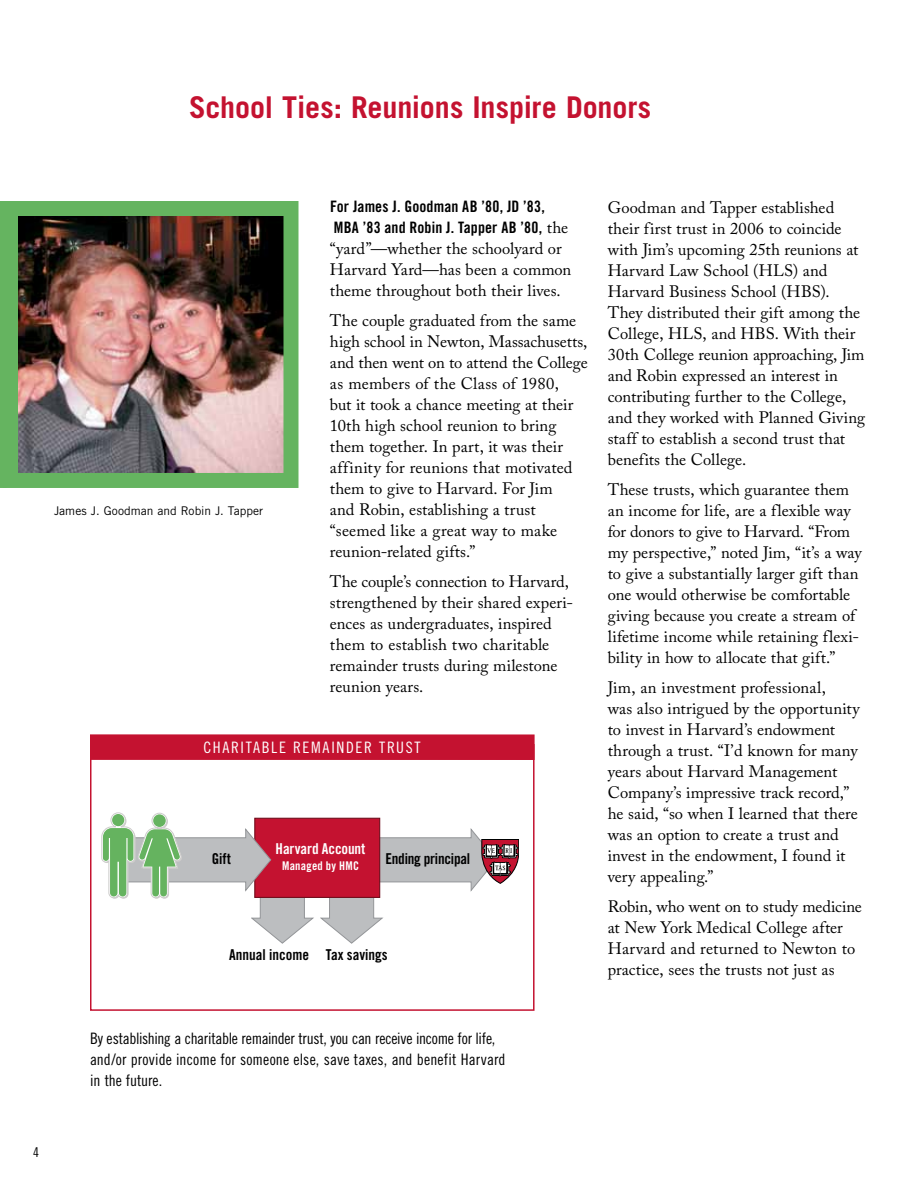
<style>
.page{position:relative;width:918px;height:1188px;background:#fff}
.page>*{position:absolute;margin:0;border:0;box-sizing:border-box;transform-origin:0 0}
.t1{font:700 30px "Trade Gothic LT Std";letter-spacing:-.005em;color:#c41230}
.t2{font:16.5px/21px "Adobe Caslon Pro";letter-spacing:.005em;color:#000}
.t3{font:15.75px/21px "Trade Gothic LT Std Cn 18";letter-spacing:-.005em;color:#000}
.t4{font:15.75px/21px "Trade Gothic LT Std Bd Cn 20";letter-spacing:.01em;color:#000}
.t5{font:15.75px "Trade Gothic LT Std Cn 18";letter-spacing:.115em;color:#fff}
.t6{font:15px "Trade Gothic LT Std Bd Cn 20";color:#000}
.t7{font:15px "Trade Gothic LT Std Bd Cn 20";letter-spacing:-.01em;color:#fff}
.t8{font:13.5px "Trade Gothic LT Std Cn 18";color:#000}
.t9{font:12px "Trade Gothic LT Std";color:#000}
.t10{font:12px "Trade Gothic LT Std Bd Cn 20";letter-spacing:.025em;color:#fff}
.s1{font-family:"Adobe Caslon Pro";font-size:16.5px}
</style>
<div class="page">
<img style="left:19px;top:217px;width:263px;height:255px">
<div style="left:3px;top:201px;width:295px;height:287px;border:15px solid #65b460"></div>
<div style="left:0;top:201px;width:6px;height:287px;background:#65b460"></div>
<div style="left:90px;top:744px;width:445px;height:267px;background:#fff;border:2px solid #c41230"></div>
<div style="left:90px;top:734px;width:445px;height:26px;background:#c41230"></div>
<svg style="left:320px;top:828px;width:199px;height:116px"></svg>
<div style="left:254px;top:818px;width:126px;height:80px;background:#c41230;border:1px solid #720e1d"></div>
<svg style="left:101px;top:813px;width:213px;height:131px"></svg>
<h1 class="t1" style="left:189px;top:89px;width:464px">School Ties: Reunions Inspire Donors</h1>
<p class="t9" style="left:54px;top:503px;width:211px">James J. Goodman and Robin J. Tapper</p>
<p class="t4" style="left:330px;top:196px;width:240px">For James J. Goodman AB ’80, JD ’83,<br>MBA ’83 and Robin J. Tapper AB ’80, <span class="s1">the</span></p>
<p class="t2" style="left:330px;top:238px;width:243px">“yard”—whether the schoolyard or<br>Harvard Yard—has been a common theme throughout both their lives.</p>
<p class="t2" style="left:330px;top:310px;width:259px">The couple graduated from the same high school in Newton, Massachusetts, and then went on to attend the College as members of the Class of 1980,<br>but it took a chance meeting at their 10th high school reunion to bring them together. In part, it was their affinity for reunions that motivated them to give to Harvard. For Jim<br>and Robin, establishing a trust “seemed like a great way to make reunion-related gifts.”</p>
<p class="t2" style="left:330px;top:571px;width:245px">The couple’s connection to Harvard, strengthened by their shared experi&shy;ences as undergraduates, inspired them to establish two charitable remainder trusts during milestone reunion years.</p>
<p class="t5" style="left:203px;top:738px;width:100px">charitable rem</p>
<p class="t5" style="left:323px;top:738px;width:33px">ainder</p>
<p class="t5" style="left:379px;top:738px;width:10px">trust</p>
<p class="t6" style="left:212px;top:849px;width:21px">Gift</p>
<p class="t7" style="left:276px;top:839px;width:91px">Harvard Account</p>
<p class="t10" style="left:282px;top:859px;width:78px">Managed by HMC</p>
<p class="t6" style="left:385px;top:849px;width:86px">Ending principal</p>
<p class="t6" style="left:229px;top:946px;width:160px">Annual income Tax savings</p>
<p class="t2" style="left:608px;top:197px;width:259px">Goodman and Tapper established their first trust in 2006 to coincide with Jim’s upcoming 25th reunions at Harvard Law School (HLS) and Harvard Business School (HBS).<br>They distributed their gift among the College, HLS, and HBS. With their 30th College reunion approaching, Jim and Robin expressed an interest in contributing further to the College, and they worked with Planned Giving staff to establish a second trust that benefits the College.</p>
<p class="t2" style="left:608px;top:479px;width:255px">These trusts, which guarantee them an income for life, are a flexible way for donors to give to Harvard. “From my perspective,” noted Jim, “it’s a way to give a substantially larger gift than one would otherwise be comfortable giving because you create a stream of lifetime income while retaining flexi&shy;bility in how to allocate that gift.”</p>
<p class="t2" style="left:608px;top:677px;width:253px">Jim, an investment professional,<br>was also intrigued by the opportunity to invest in Harvard’s endowment through a trust. “I’d known for many years about Harvard Management Company’s impressive track record,” he said, “so when I learned that there was an option to create a trust and invest in the endowment, I found it very appealing.”</p>
<p class="t2" style="left:608px;top:896px;width:256px">Robin, who went on to study medicine at New York Medical College after Harvard and returned to Newton to practice, sees the trusts not just as</p>
<p class="t3" style="left:90px;top:1027px;width:417px">By establishing a charitable remainder trust, you can receive income for life, and/or provide income for someone else, save taxes, and benefit Harvard in the future.</p>
<p class="t8" style="left:33px;top:1144px;width:7px">4</p>
</div>
